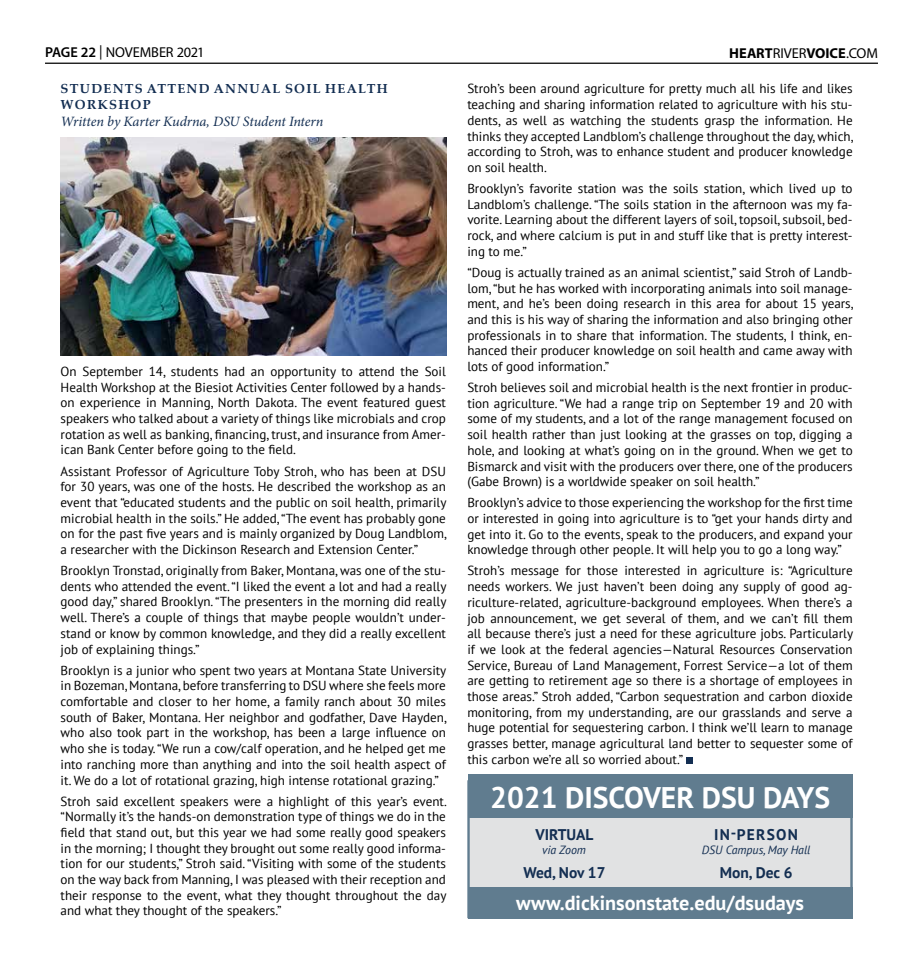
<style>
.page{position:relative;width:923px;height:968px;background:#fff}
.page>*{position:absolute;margin:0;border:0;box-sizing:border-box;transform-origin:0 0}
.t1{font:700 29.75px "PT Sans";color:#fff}
.t2{font:700 20.25px "PT Sans";color:#fff}
.t3{font:700 15.5px "PT Sans";letter-spacing:.08em;color:#132e51}
.t4{font:700 15.5px "PT Sans";color:#132e52}
.t5{font:14.38px "Myriad Pro";letter-spacing:-.01em;color:#000}
.t6{font:700 14.38px "Myriad Pro";letter-spacing:.005em;color:#000}
.t7{font:italic 14.25px "Minion Pro";letter-spacing:-.01em;color:#132e52}
.t8{font:13.12px/15.8px "PT Sans";color:#000;text-align:justify}
.t9{font:700 13.12px/15.8px "Palatino Linotype";letter-spacing:.1em;color:#132e52}
.t10{font:italic 11.88px "PT Sans";color:#132e51}
.t11{font:italic 11.88px "PT Sans";color:#132e52}
.s1{font-weight:600}
.s2{font-weight:400}
</style>
<div class="page">
<hr style="left:45px;top:63px;width:833px;height:1px;background:#000">
<img style="left:61px;top:138px;width:385px;height:217px">
<div style="left:685px;top:757px;width:7px;height:6px;background:#132e52"></div>
<div style="left:468px;top:818px;width:384px;height:100px;background:#e1e2e3"></div>
<div style="left:468px;top:774px;width:384px;height:44px;background:#607c8f"></div>
<div style="left:468px;top:887px;width:384px;height:31px;background:#607c8f"></div>
<p class="t5" style="left:45px;top:44px;width:161px"><span class="s1">PAGE 22</span> | NOVEMBER 2021</p>
<p class="t6" style="left:729px;top:44px;width:150px">HEART<span class="s2">RIVER</span>VOICE<span class="s2">.COM</span></p>
<p class="t9" style="left:61px;top:80px;width:328px">STUDENTS ATTEND ANNUAL SOIL HEALTH<br>WORKSHOP</p>
<p class="t7" style="left:61px;top:111px;width:264px">Written by Karter Kudrna, DSU Student Intern</p>
<p class="t8" style="left:61px;top:363px;width:387px">On September 14, students had an opportunity to attend the Soil Health Workshop at the Biesiot Activities Center followed by a hands&shy;on experience in Manning, North Dakota. The event featured guest speakers who talked about a variety of things like microbials and crop rotation as well as banking, financing, trust, and insurance from Amer&shy;ican Bank Center before going to the field.</p>
<p class="t8" style="left:61px;top:463px;width:388px">Assistant Professor of Agriculture Toby Stroh, who has been at DSU for 30 years, was one of the hosts. He described the workshop as an event that “educated students and the public on soil health, primarily microbial health in the soils.” He added, “The event has probably gone on for the past five years and is mainly organized by Doug Landblom, a researcher with the Dickinson Research and Extension Center.”</p>
<p class="t8" style="left:61px;top:562px;width:387px">Brooklyn Tronstad, originally from Baker, Montana, was one of the stu&shy;dents who attended the event. “I liked the event a lot and had a really good day,” shared Brooklyn. “The presenters in the morning did really well. There’s a couple of things that maybe people wouldn’t under&shy;stand or know by common knowledge, and they did a really excellent job of explaining things.”</p>
<p class="t8" style="left:61px;top:661px;width:388px">Brooklyn is a junior who spent two years at Montana State University in Bozeman, Montana, before transferring to DSU where she feels more comfortable and closer to her home, a family ranch about 30 miles south of Baker, Montana. Her neighbor and godfather, Dave Hayden, who also took part in the workshop, has been a large influence on who she is today. “We run a cow/calf operation, and he helped get me into ranching more than anything and into the soil health aspect of it. We do a lot of rotational grazing, high intense rotational grazing.”</p>
<p class="t8" style="left:61px;top:792px;width:388px">Stroh said excellent speakers were a highlight of this year’s event. “Normally it’s the hands-on demonstration type of things we do in the field that stand out, but this year we had some really good speakers in the morning; I thought they brought out some really good informa&shy;tion for our students,” Stroh said. “Visiting with some of the students on the way back from Manning, I was pleased with their reception and their response to the event, what they thought throughout the day and what they thought of the speakers.”</p>
<p class="t8" style="left:467px;top:81px;width:388px">Stroh’s been around agriculture for pretty much all his life and likes teaching and sharing information related to agriculture with his stu&shy;dents, as well as watching the students grasp the information. He thinks they accepted Landblom’s challenge throughout the day, which, according to Stroh, was to enhance student and producer knowledge on soil health.</p>
<p class="t8" style="left:467px;top:180px;width:387px">Brooklyn’s favorite station was the soils station, which lived up to Landblom’s challenge. “The soils station in the afternoon was my fa&shy;vorite. Learning about the different layers of soil, topsoil, subsoil, bed&shy;rock, and where calcium is put in and stuff like that is pretty interest&shy;ing to me.”</p>
<p class="t8" style="left:467px;top:264px;width:388px">“Doug is actually trained as an animal scientist,” said Stroh of Landb&shy;lom, “but he has worked with incorporating animals into soil manage&shy;ment, and he’s been doing research in this area for about 15 years, and this is his way of sharing the information and also bringing other professionals in to share that information. The students, I think, en&shy;hanced their producer knowledge on soil health and came away with lots of good information.”</p>
<p class="t8" style="left:467px;top:379px;width:387px">Stroh believes soil and microbial health is the next frontier in produc&shy;tion agriculture. “We had a range trip on September 19 and 20 with some of my students, and a lot of the range management focused on soil health rather than just looking at the grasses on top, digging a hole, and looking at what’s going on in the ground. When we get to Bismarck and visit with the producers over there, one of the producers (Gabe Brown) is a worldwide speaker on soil health.”</p>
<p class="t8" style="left:467px;top:494px;width:387px">Brooklyn’s advice to those experiencing the workshop for the first time or interested in going into agriculture is to “get your hands dirty and get into it. Go to the events, speak to the producers, and expand your knowledge through other people. It will help you to go a long way.”</p>
<p class="t8" style="left:467px;top:562px;width:387px">Stroh’s message for those interested in agriculture is: “Agriculture needs workers. We just haven’t been doing any supply of good ag&shy;riculture-related, agriculture-background employees. When there’s a job announcement, we get several of them, and we can’t fill them all because there’s just a need for these agriculture jobs. Particularly if we look at the federal agencies—Natural Resources Conservation Service, Bureau of Land Management, Forrest Service—a lot of them are getting to retirement age so there is a shortage of employees in those areas.” Stroh added, “Carbon sequestration and carbon dioxide monitoring, from my understanding, are our grasslands and serve a huge potential for sequestering carbon. I think we’ll learn to manage grasses better, manage agricultural land better to sequester some of this carbon we’re all so worried about.”</p>
<h1 class="t1" style="left:490px;top:777px;width:341px">2021 DISCOVER DSU DAYS</h1>
<p class="t4" style="left:535px;top:823px;width:60px">VIRTUAL</p>
<p class="t11" style="left:542px;top:842px;width:45px">via Zoom</p>
<p class="t4" style="left:523px;top:862px;width:83px">Wed, Nov 17</p>
<p class="t3" style="left:714px;top:823px;width:85px">IN-PERSON</p>
<p class="t10" style="left:701px;top:842px;width:110px">DSU Campus, May Hall</p>
<p class="t3" style="left:719px;top:862px;width:74px">Mon, Dec 6</p>
<h2 class="t2" style="left:516px;top:889px;width:289px">www.dickinsonstate.edu/dsudays</h2>
</div>
